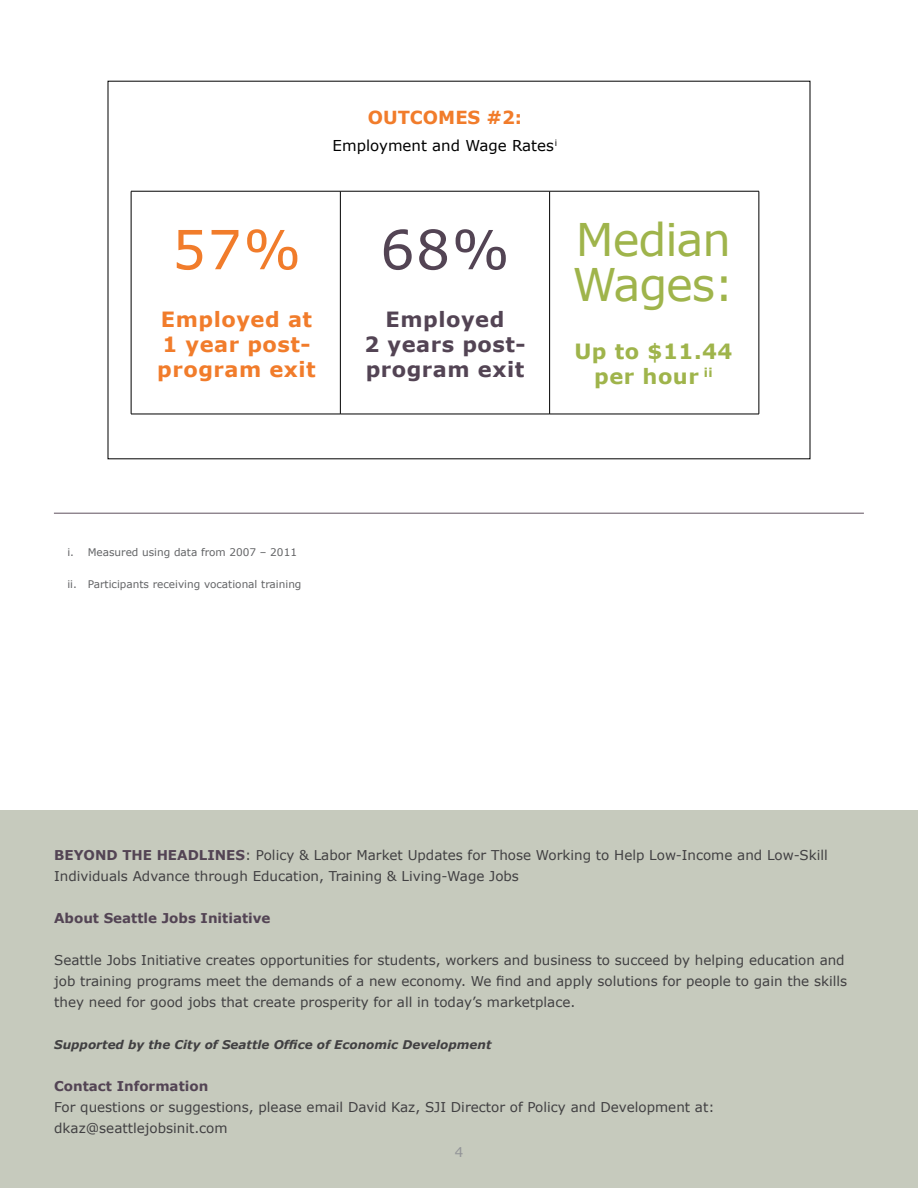
<style>
.page{position:relative;width:918px;height:1188px;background:#fff}
.page>*{position:absolute;margin:0;border:0;box-sizing:border-box;transform-origin:0 0}
.t1{font:54px "Verdana";color:#f17c2b}
.t2{font:54px "Verdana";color:#534454}
.t3{font:45px/45px "Verdana";letter-spacing:-.025em;color:#9fb44b}
.t4{font:700 21px/25.2px "Verdana";letter-spacing:.025em;color:#f17c2b}
.t5{font:700 21px/25.2px "Verdana";letter-spacing:.025em;color:#534454;text-align:center}
.t6{font:700 21px/25.2px "Verdana";letter-spacing:.025em;color:#9fb44b;text-align:center}
.t7{font:700 18px "Verdana";color:#f17c2b}
.t8{font:15px "Verdana";color:#000}
.t9{font:13.5px/21px "Verdana";color:#414042}
.t10{font:700 13.5px "Verdana";color:#534454}
.t11{font:13.5px "Verdana";color:#939598}
.t12{font:italic 700 12px "Verdana";color:#414042}
.t13{font:10.5px "Verdana";color:#636466}
.s1{font-weight:700;color:#534454}
</style>
<div class="page">
<div style="left:0;top:810px;width:918px;height:378px;background:#c6cabd"></div>
<hr style="left:54px;top:513px;width:810px;height:1px;background:#5f505e">
<hr style="left:131px;top:191px;width:209px;height:1px;background:#000">
<hr style="left:131px;top:191px;width:1px;height:223px;background:#000">
<hr style="left:340px;top:191px;width:210px;height:1px;background:#000">
<hr style="left:340px;top:191px;width:1px;height:223px;background:#000">
<hr style="left:550px;top:191px;width:209px;height:1px;background:#000">
<hr style="left:549px;top:191px;width:1px;height:223px;background:#000">
<hr style="left:759px;top:191px;width:1px;height:223px;background:#000">
<hr style="left:131px;top:414px;width:209px;height:1px;background:#000">
<hr style="left:340px;top:414px;width:210px;height:1px;background:#000">
<hr style="left:550px;top:414px;width:209px;height:1px;background:#000">
<h3 class="t7" style="left:368px;top:105px;width:156px">OUTCOMES #2:</h3>
<p class="t8" style="left:333px;top:135px;width:226px">Employment and Wage Rates<sup>i</sup></p>
<h1 class="t1" style="left:172px;top:212px;width:131px">57%</h1>
<h3 class="t4" style="left:157px;top:306px;width:160px">Employed at<br>1 year post&shy;program exit</h3>
<h1 class="t2" style="left:380px;top:212px;width:131px">68%</h1>
<h3 class="t5" style="left:364px;top:306px;width:163px">Employed<br>2 years post&shy;program exit</h3>
<h2 class="t3" style="left:572px;top:217px;width:163px">Median<br>Wages:</h2>
<h3 class="t6" style="left:574px;top:338px;width:160px">Up to $11.44 per hour <sup>ii</sup></h3>
<p class="t13" style="left:67px;top:545px;width:231px">i. Measured using data from 2007 – 2011</p>
<p class="t13" style="left:67px;top:577px;width:236px">ii. Participants receiving vocational training</p>
<p class="t9" style="left:54px;top:845px;width:775px"><span class="s1">BEYOND THE HEADLINES</span>: Policy &amp; Labor Market Updates for Those Working to Help Low-Income and Low-Skill<br>Individuals Advance through Education, Training &amp; Living-Wage Jobs</p>
<p class="t10" style="left:54px;top:909px;width:218px">About Seattle Jobs Initiative</p>
<p class="t9" style="left:54px;top:950px;width:795px">Seattle Jobs Initiative creates opportunities for students, workers and business to succeed by helping education and job training programs meet the demands of a new economy. We find and apply solutions for people to gain the skills they need for good jobs that create prosperity for all in today’s marketplace.</p>
<p class="t12" style="left:54px;top:1037px;width:439px">Supported by the City of Seattle Office of Economic Development</p>
<p class="t10" style="left:54px;top:1077px;width:156px">Contact Information</p>
<p class="t9" style="left:54px;top:1097px;width:662px">For questions or suggestions, please email David Kaz, SJI Director of Policy and Development at: dkaz@seattlejobsinit.com</p>
<p class="t11" style="left:455px;top:1142px;width:10px">4</p>
</div>
